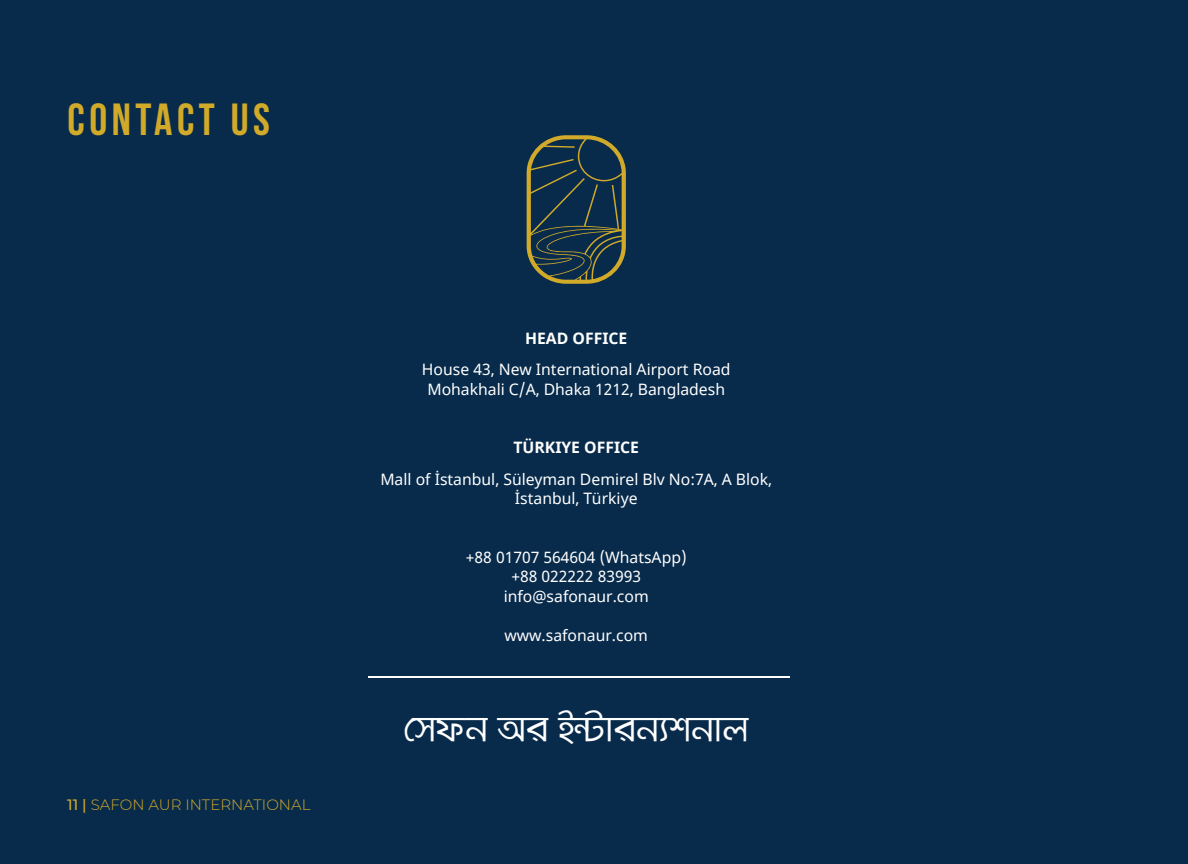
<style>
.page{position:relative;width:1188px;height:864px;background:#082b4b}
.page>*{position:absolute;margin:0;border:0;box-sizing:border-box;transform-origin:0 0}
.t1{font:45.15px "Kongsho MJ";color:#fff}
.t2{font:700 45px "Bebas Neue";letter-spacing:.1em;color:#d1aa2a}
.t3{font:15.75px/19.5px "Noto Sans";color:#fff;text-align:center}
.t4{font:700 15.75px "Noto Sans";color:#fff}
.t5{font:300 15px "Montserrat";color:#d1aa2a}
.s1{font-weight:500}
</style>
<div class="page">
<hr style="left:368px;top:676px;width:421px;height:2px;background:#fff">
<svg style="left:527px;top:135px;width:99px;height:149px"></svg>
<h2 class="t2" style="left:68px;top:95px;width:204px">CONTACT US</h2>
<p class="t5" style="left:67px;top:794px;width:245px"><span class="s1">11 |</span> SAFON AUR INTERNATIONAL</p>
<p class="t4" style="left:525px;top:327px;width:104px">HEAD OFFICE</p>
<p class="t3" style="left:422px;top:361px;width:310px">House 43, New International Airport Road<br>Mohakhali C/A, Dhaka 1212, Bangladesh</p>
<p class="t4" style="left:513px;top:437px;width:127px">TÜRKIYE OFFICE</p>
<p class="t3" style="left:380px;top:470px;width:393px">Mall of İstanbul, Süleyman Demirel Blv No:7A, A Blok,<br>İstanbul, Türkiye</p>
<p class="t3" style="left:466px;top:548px;width:222px">+88 01707 564604 (WhatsApp) +88 022222 83993 info@safonaur.com</p>
<p class="t3" style="left:504px;top:626px;width:145px">www.safonaur.com</p>
<h1 class="t1" style="left:404px;top:703px;width:346px">†mdb Ai B›Uvib¨kbvj</h1>
</div>
